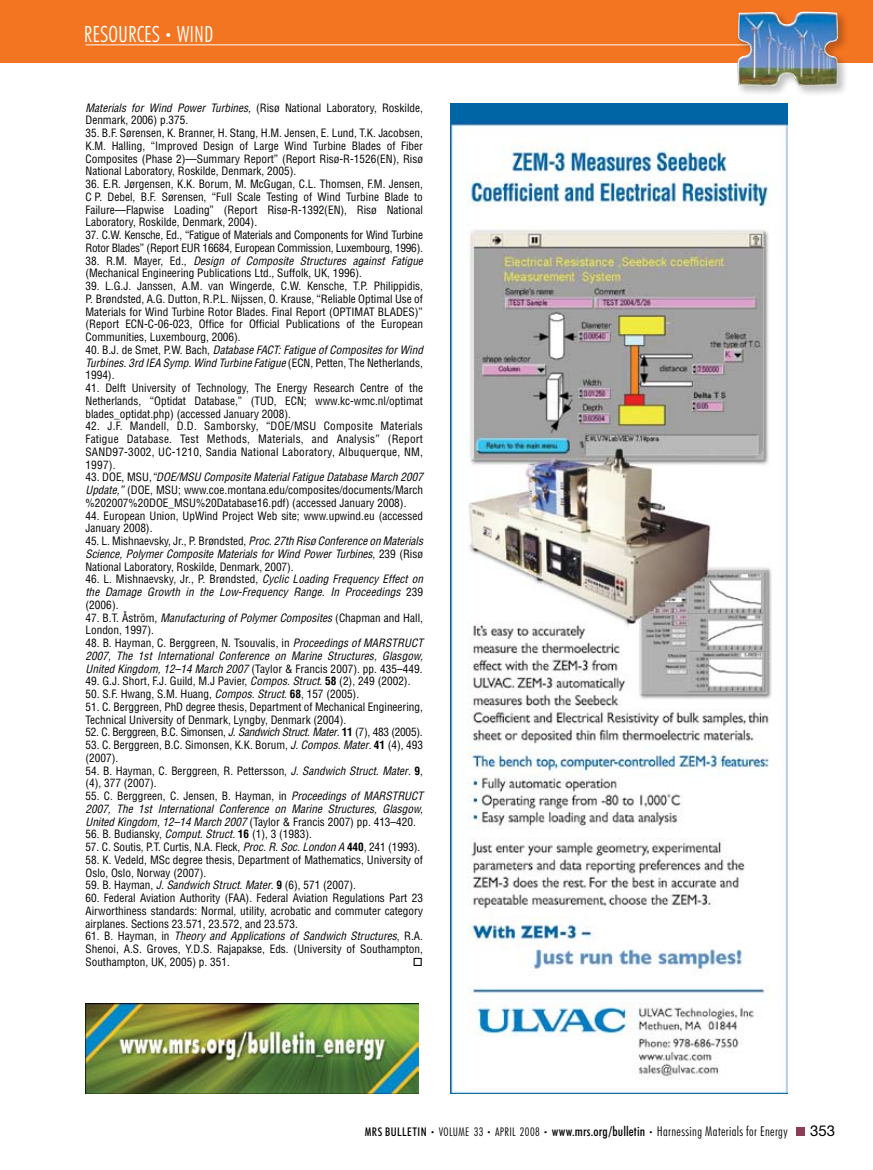
<style>
.page{position:relative;width:873px;height:1170px;background:#fff}
.page>*{position:absolute;margin:0;border:0;box-sizing:border-box;transform-origin:0 0}
.t1{font:22.5px "Futura Light Condensed BT";color:#fff}
.t2{font:15px "Helvetica Neue LT Std";color:#000}
.t3{font:13.5px "Futura Light Condensed BT";letter-spacing:.03em;color:#000}
.t4{font:condensed 11.25px/12.8px "Helvetica LT Std";color:#000}
.t5{font:italic condensed 11.25px/12.8px "Helvetica LT Std";color:#000;text-align:justify}
.t6{font:condensed 11.25px/12.8px "Helvetica LT Std";letter-spacing:-.02em;color:#000}
.s1{font-size:13.5px}
.s2{font-style:italic}
.s3{font-style:normal}
.s4{font-weight:700}
.s5{font-family:"Futura Medium Condensed BT";font-size:12px}
.s6{font-size:7.5px}
.s7{font-size:12px}
.s8{font-family:"Futura Medium Condensed BT"}
</style>
<div class="page">
<div style="left:796px;top:1127px;width:10px;height:9px;background:#8c3d56"></div>
<div style="left:0;top:0;width:873px;height:63px;background:#f37421"></div>
<hr style="left:86px;top:44px;width:702px;height:1px;background:#fff">
<div style="left:734px;top:8px;width:116px;height:91px;background:#000;opacity:.25"></div>
<img style="left:737px;top:11px;width:101px;height:76px">
<img style="left:86px;top:1003px;width:332px;height:91px">
<img style="left:450px;top:104px;width:338px;height:989px">
<h1 class="t1" style="left:84px;top:20px;width:131px">RESOURCES <span class="s1">•</span> WIND</h1>
<p class="t4" style="left:85px;top:101px;width:339px"><span class="s2">Materials for Wind Power Turbines,</span> (Risø National Laboratory, Roskilde,<br>Denmark, 2006) p.375.</p>
<p class="t4" style="left:85px;top:127px;width:339px;text-align:justify">35. B.F. Sørensen, K. Branner, H. Stang, H.M. Jensen, E. Lund, T.K. Jacobsen, K.M. Halling, “Improved Design of Large Wind Turbine Blades of Fiber Composites (Phase 2)—Summary Report” (Report Risø-R-1526(EN), Risø National Laboratory, Roskilde, Denmark, 2005).</p>
<p class="t4" style="left:85px;top:178px;width:339px;text-align:justify">36. E.R. Jørgensen, K.K. Borum, M. McGugan, C.L. Thomsen, F.M. Jensen, C P. Debel, B.F. Sørensen, “Full Scale Testing of Wind Turbine Blade to Failure—Flapwise Loading” (Report Risø-R-1392(EN), Risø National Laboratory, Roskilde, Denmark, 2004).</p>
<p class="t6" style="left:85px;top:229px;width:339px">37. C.W. Kensche, Ed., “Fatigue of Materials and Components for Wind Turbine<br>Rotor Blades” (Report EUR 16684, European Commission, Luxembourg, 1996).</p>
<p class="t4" style="left:85px;top:254px;width:339px">38. R.M. Mayer, Ed., <span class="s2">Design of Composite Structures against Fatigue </span>(Mechanical Engineering Publications Ltd., Suffolk, UK, 1996).</p>
<p class="t4" style="left:85px;top:280px;width:339px;text-align:justify">39. L.G.J. Janssen, A.M. van Wingerde, C.W. Kensche, T.P. Philippidis, P. Brøndsted, A.G. Dutton, R.P.L. Nijssen, O. Krause, “Reliable Optimal Use of Materials for Wind Turbine Rotor Blades. Final Report (OPTIMAT BLADES)” (Report ECN-C-06-023, Office for Official Publications of the European Communities, Luxembourg, 2006).</p>
<p class="t5" style="left:85px;top:343px;width:339px"><span class="s3">40. B.J. de Smet, P.W. Bach,</span> Database FACT: Fatigue of Composites for Wind Turbines. 3rd IEA Symp. Wind Turbine Fatigue <span class="s3">(ECN, Petten, The Netherlands, 1994).</span></p>
<p class="t4" style="left:85px;top:382px;width:339px;text-align:justify">41. Delft University of Technology, The Energy Research Centre of the Netherlands, “Optidat Database,” (TUD, ECN; www.kc-wmc.nl/optimat blades_optidat.php) (accessed January 2008).</p>
<p class="t4" style="left:85px;top:420px;width:339px;text-align:justify">42. J.F. Mandell, D.D. Samborsky, “DOE/MSU Composite Materials Fatigue Database. Test Methods, Materials, and Analysis” (Report SAND97-3002, UC-1210, Sandia National Laboratory, Albuquerque, NM, 1997).</p>
<p class="t4" style="left:85px;top:471px;width:339px;text-align:justify">43. DOE, MSU,<span class="s2">“DOE/MSU Composite Material Fatigue Database March 2007<br>Update,”</span> (DOE, MSU; www.coe.montana.edu/composites/documents/March %202007%20DOE_MSU%20Database16.pdf) (accessed January 2008).</p>
<p class="t4" style="left:85px;top:509px;width:339px">44. European Union, UpWind Project Web site; www.upwind.eu (accessed<br>January 2008).</p>
<p class="t5" style="left:85px;top:535px;width:339px"><span class="s3">45. L. Mishnaevsky, Jr., P. Brøndsted,</span> Proc. 27th Risø Conference on Materials Science, Polymer Composite Materials for Wind Power Turbines<span class="s3">, 239 (Risø National Laboratory, Roskilde, Denmark, 2007).</span></p>
<p class="t5" style="left:85px;top:573px;width:339px"><span class="s3">46. L. Mishnaevsky, Jr., P. Brøndsted,</span> Cyclic Loading Frequency Effect on the Damage Growth in the Low-Frequency Range. In Proceedings <span class="s3">239 (2006).</span></p>
<p class="t4" style="left:85px;top:611px;width:339px">47. B.T. Åström, <span class="s2">Manufacturing of Polymer Composites</span> (Chapman and Hall,<br>London, 1997).</p>
<p class="t5" style="left:85px;top:637px;width:339px"><span class="s3">48. B. Hayman, C. Berggreen, N. Tsouvalis, in</span> Proceedings of MARSTRUCT 2007, The 1st International Conference on Marine Structures, Glasgow, United Kingdom, 12–14 March 2007 <span class="s3">(Taylor &amp; Francis 2007). pp. 435–449.</span></p>
<p class="t4" style="left:85px;top:675px;width:327px">49. G.J. Short, F.J. Guild, M.J Pavier, <span class="s2">Compos. Struct</span>. <span class="s4">58</span> (2), 249 (2002).</p>
<p class="t4" style="left:85px;top:688px;width:275px">50. S.F. Hwang, S.M. Huang, <span class="s2">Compos. Struct</span>. <span class="s4">68</span>, 157 (2005).</p>
<p class="t4" style="left:85px;top:700px;width:339px">51. C. Berggreen, PhD degree thesis, Department of Mechanical Engineering,<br>Technical University of Denmark, Lyngby, Denmark (2004).</p>
<p class="t6" style="left:85px;top:726px;width:339px">52. C. Berggreen, B.C. Simonsen, <span class="s2">J. Sandwich Struct. Mater</span>. <span class="s4">11</span> (7), 483 (2005).</p>
<p class="t4" style="left:85px;top:739px;width:339px">53. C. Berggreen, B.C. Simonsen, K.K. Borum, <span class="s2">J. Compos. Mater</span>. <span class="s4">41</span> (4), 493 (2007).</p>
<p class="t4" style="left:85px;top:764px;width:339px">54. B. Hayman, C. Berggreen, R. Pettersson, <span class="s2">J. Sandwich Struct. Mater</span>. <span class="s4">9</span>, (4), 377 (2007).</p>
<p class="t5" style="left:85px;top:790px;width:339px"><span class="s3">55. C. Berggreen, C. Jensen, B. Hayman, in</span> Proceedings of MARSTRUCT 2007, The 1st International Conference on Marine Structures, Glasgow, United Kingdom, 12–14 March 2007 <span class="s3">(Taylor &amp; Francis 2007) pp. 413–420.</span></p>
<p class="t4" style="left:85px;top:828px;width:228px">56. B. Budiansky, <span class="s2">Comput. Struct</span>. <span class="s4">16</span> (1), 3 (1983).</p>
<p class="t4" style="left:85px;top:841px;width:336px">57. C. Soutis, P.T. Curtis, N.A. Fleck, <span class="s2">Proc. R. Soc. London A</span> <span class="s4">440</span>, 241 (1993).</p>
<p class="t4" style="left:85px;top:853px;width:339px">58. K. Vedeld, MSc degree thesis, Department of Mathematics, University of<br>Oslo, Oslo, Norway (2007).</p>
<p class="t4" style="left:85px;top:879px;width:272px">59. B. Hayman, <span class="s2">J. Sandwich Struct. Mater</span>. <span class="s4">9</span> (6), 571 (2007).</p>
<p class="t4" style="left:85px;top:892px;width:339px;text-align:justify">60. Federal Aviation Authority (FAA). Federal Aviation Regulations Part 23<br>Airworthiness standards: Normal, utility, acrobatic and commuter category airplanes. Sections 23.571, 23.572, and 23.573.</p>
<p class="t4" style="left:85px;top:930px;width:339px;text-align:justify">61. B. Hayman, in <span class="s2">Theory and Applications of Sandwich Structures</span>, R.A.<br>Shenoi, A.S. Groves, Y.D.S. Rajapakse, Eds. (University of Southampton, Southampton, UK, 2005) p. 351.</p>
<p class="t3" style="left:365px;top:1123px;width:424px"><span class="s5">MRS BULLETIN</span> <span class="s6">•</span> <span class="s7">VOLUME 33</span> <span class="s6">•</span> <span class="s7">APRIL 2008</span> <span class="s6">•</span> <span class="s8">www.mrs.org/bulletin</span> <span class="s6">•</span> Harnessing Materials for Energy</p>
<h2 class="t2" style="left:810px;top:1122px;width:27px">353</h2>
</div>
